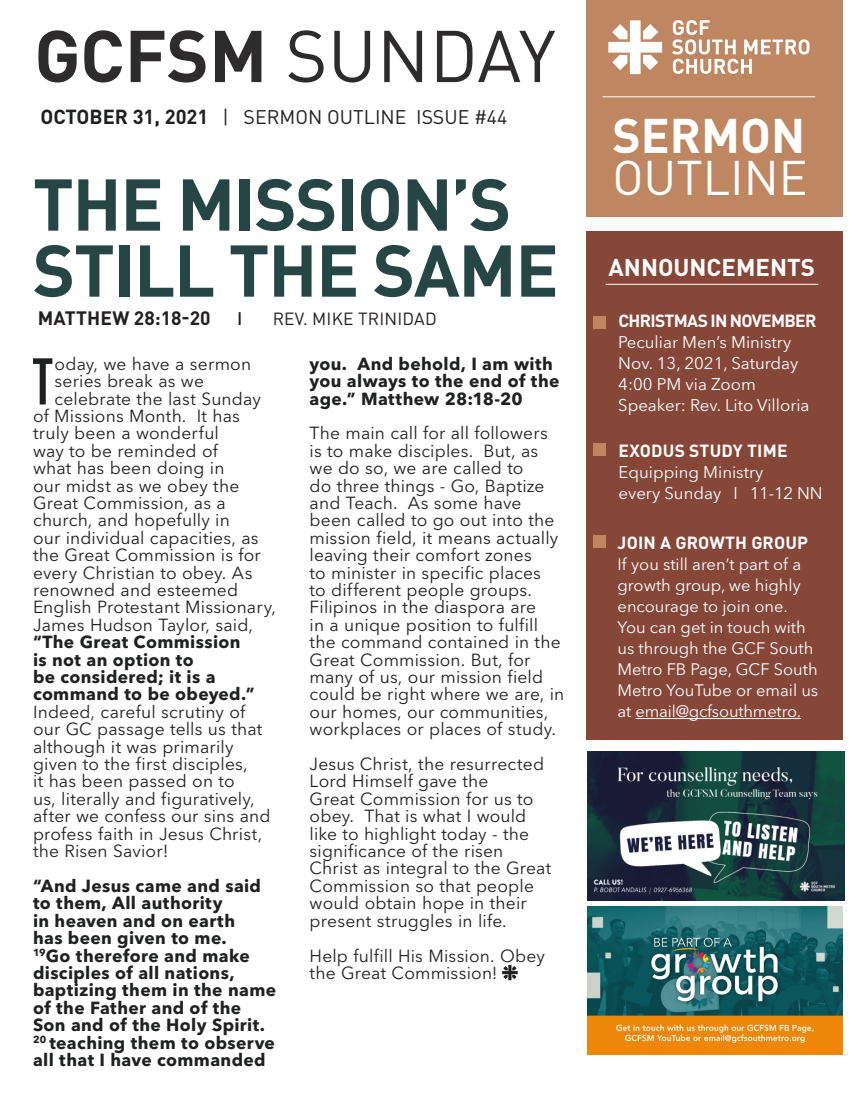
<style>
.page{position:relative;width:864px;height:1102px;background:#fff}
.page>*{position:absolute;margin:0;border:0;box-sizing:border-box;transform-origin:0 0}
.t1{font:700 72px/66px "DIN Pro";letter-spacing:-.02em;color:#254645}
.t2{font:72px "DIN Pro";color:#2e2b2c}
.t3{font:70.77px "Chalet Comprime Cologne Eighty";color:#1f2020}
.t4{font:48px/42px "DIN Pro";color:#fff}
.t5{font:700 24px "DIN Pro";color:#fff}
.t6{font:19.5px "DIN Pro";color:#1f2020}
.t7{font:700 19.2px "DIN Pro";letter-spacing:.01em;color:#231f20}
.t8{font:500 18px "DIN Pro";color:#231f20}
.t9{font:17.4px/17.4px "Avenir Next LT Pro";letter-spacing:.01em;color:#1f2020}
.t10{font:700 17.4px/17.4px "Avenir Next LT Pro";letter-spacing:.02em;color:#1f2020}
.t11{font:700 17.4px "DIN Pro";letter-spacing:.01em;color:#fff}
.t12{font:700 17.4px "DIN Pro";letter-spacing:-.04em;color:#fff}
.t13{font:17.4px "DIN Pro";letter-spacing:.01em;color:#231f20}
.t14{font:16.8px "Avenir Next LT Pro";color:#fff}
.t15{font:16.5px/21px "Avenir Next LT Pro";color:#fff}
.s1{font-weight:700}
.s2{font-weight:700;font-size:20.1px}
</style>
<div class="page">
<div style="left:586px;top:0;width:256px;height:216px;background:#bf8761"></div>
<div style="left:586px;top:232px;width:257px;height:508px;background:#874738"></div>
<hr style="left:606px;top:284px;width:212px;height:1px;background:#fff">
<img style="left:588px;top:906px;width:254px;height:148px">
<svg style="left:502px;top:965px;width:16px;height:15px"></svg>
<svg style="left:672px;top:20px;width:138px;height:54px"></svg>
<svg style="left:608px;top:20px;width:54px;height:54px"></svg>
<hr style="left:603px;top:96px;width:212px;height:1px;background:#fff">
<img style="left:588px;top:751px;width:257px;height:149px">
<hr style="left:636px;top:718px;width:165px;height:1px;background:#fff">
<div style="left:593px;top:535px;width:13px;height:13px;background:#bf8761"></div>
<div style="left:593px;top:316px;width:13px;height:12px;background:#bf8761"></div>
<div style="left:594px;top:444px;width:12px;height:12px;background:#bf8761"></div>
<p class="t2" style="left:34px;top:7px;width:523px"><span class="s1">GCFSM</span> SUNDAY</p>
<p class="t6" style="left:40px;top:104px;width:468px"><span class="s2">OCTOBER 31, 2021</span> | SERMON OUTLINE ISSUE #44</p>
<p class="t1" style="left:33px;top:169px;width:528px">THE MISSION’S<br>STILL THE SAME</p>
<p class="t7" style="left:38px;top:305px;width:174px">MATTHEW 28:18-20</p>
<p class="t8" style="left:237px;top:306px;width:7px">I</p>
<p class="t13" style="left:273px;top:307px;width:165px">REV. MIKE TRINIDAD</p>
<p class="t3" style="left:33px;top:343px;width:21px">T</p>
<p class="t9" style="left:55px;top:355px;width:198px">oday, we have a sermon</p>
<p class="t10" style="left:310px;top:355px;width:251px">you. And behold, I am with you always to the end of the age.” Matthew 28:18-20</p>
<p class="t9" style="left:310px;top:424px;width:256px">The main call for all followers is to make disciples. But, as we do so, we are called to<br>do three things - Go, Baptize and Teach. As some have been called to go out into the mission field, it means actually leaving their comfort zones<br>to minister in specific places<br>to different people groups.<br>Filipinos in the diaspora are<br>in a unique position to fulfill the command contained in the<br>Great Commission. But, for many of us, our mission field could be right where we are, in our homes, our communities, workplaces or places of study.</p>
<p class="t9" style="left:310px;top:755px;width:243px">Jesus Christ, the resurrected<br>Lord Himself gave the<br>Great Commission for us to obey. That is what I would like to highlight today - the significance of the risen<br>Christ as integral to the Great<br>Commission so that people would obtain hope in their present struggles in life.</p>
<p class="t9" style="left:310px;top:946px;width:237px">Help fulfill His Mission. Obey the Great Commission!</p>
<p class="t9" style="left:55px;top:372px;width:151px">series break as we</p>
<p class="t9" style="left:55px;top:390px;width:208px">celebrate the last Sunday</p>
<p class="t9" style="left:33px;top:407px;width:208px">of Missions Month. It has</p>
<p class="t9" style="left:33px;top:424px;width:187px">truly been a wonderful</p>
<p class="t9" style="left:33px;top:442px;width:186px">way to be reminded of</p>
<p class="t9" style="left:33px;top:459px;width:193px">what has been doing in</p>
<p class="t9" style="left:33px;top:477px;width:208px">our midst as we obey the</p>
<p class="t9" style="left:33px;top:494px;width:194px">Great Commission, as a</p>
<p class="t9" style="left:33px;top:511px;width:198px">church, and hopefully in</p>
<p class="t9" style="left:33px;top:529px;width:227px">our individual capacities, as</p>
<p class="t9" style="left:33px;top:546px;width:229px">the Great Commission is for</p>
<p class="t9" style="left:33px;top:564px;width:221px">every Christian to obey. As</p>
<p class="t9" style="left:33px;top:581px;width:207px">renowned and esteemed</p>
<p class="t9" style="left:33px;top:598px;width:244px">English Protestant Missionary,</p>
<p class="t9" style="left:33px;top:616px;width:221px">James Hudson Taylor, said,</p>
<p class="t10" style="left:33px;top:633px;width:209px">“The Great Commission</p>
<p class="t10" style="left:33px;top:650px;width:162px">is not an option to</p>
<p class="t10" style="left:33px;top:668px;width:184px">be considered; it is a</p>
<p class="t10" style="left:33px;top:685px;width:223px">command to be obeyed.”</p>
<p class="t9" style="left:33px;top:703px;width:214px">Indeed, careful scrutiny of</p>
<p class="t9" style="left:33px;top:720px;width:231px">our GC passage tells us that</p>
<p class="t9" style="left:33px;top:738px;width:202px">although it was primarily</p>
<p class="t9" style="left:33px;top:755px;width:216px">given to the first disciples,</p>
<p class="t9" style="left:33px;top:772px;width:203px">it has been passed on to</p>
<p class="t9" style="left:33px;top:790px;width:223px">us, literally and figuratively,</p>
<p class="t9" style="left:33px;top:807px;width:239px">after we confess our sins and</p>
<p class="t9" style="left:33px;top:825px;width:231px">profess faith in Jesus Christ,</p>
<p class="t9" style="left:33px;top:842px;width:137px">the Risen Savior!</p>
<p class="t10" style="left:33px;top:877px;width:245px">“And Jesus came and said to them, All authority<br>in heaven and on earth<br>has been given to me.<br><sup>19</sup>Go therefore and make disciples of all nations, baptizing them in the name of the Father and of the<br>Son and of the Holy Spirit.<br><sup>20</sup> teaching them to observe all that I have commanded</p>
<p class="t4" style="left:612px;top:112px;width:197px"><span class="s1">SERMON<br></span>OUTLINE</p>
<p class="t5" style="left:609px;top:251px;width:208px">ANNOUNCEMENTS</p>
<p class="t12" style="left:618px;top:308px;width:200px">CHRISTMAS IN NOVEMBER</p>
<p class="t14" style="left:618px;top:332px;width:174px">Peculiar Men’s Ministry</p>
<p class="t14" style="left:618px;top:353px;width:182px">Nov. 13, 2021, Saturday</p>
<p class="t14" style="left:618px;top:374px;width:139px">4:00 PM via Zoom</p>
<p class="t14" style="left:618px;top:395px;width:193px">Speaker: Rev. Lito Villoria</p>
<p class="t11" style="left:619px;top:439px;width:170px">EXODUS STUDY TIME</p>
<p class="t14" style="left:619px;top:462px;width:146px">Equipping Ministry</p>
<p class="t14" style="left:619px;top:483px;width:206px">every Sunday I 11-12 NN</p>
<p class="t11" style="left:618px;top:531px;width:192px">JOIN A GROWTH GROUP</p>
<p class="t15" style="left:618px;top:553px;width:202px">If you still aren’t part of a growth group, we highly encourage to join one.<br>You can get in touch with us through the GCF South<br>Metro FB Page, GCF South<br>Metro YouTube or email us at email@gcfsouthmetro.</p>
</div>
